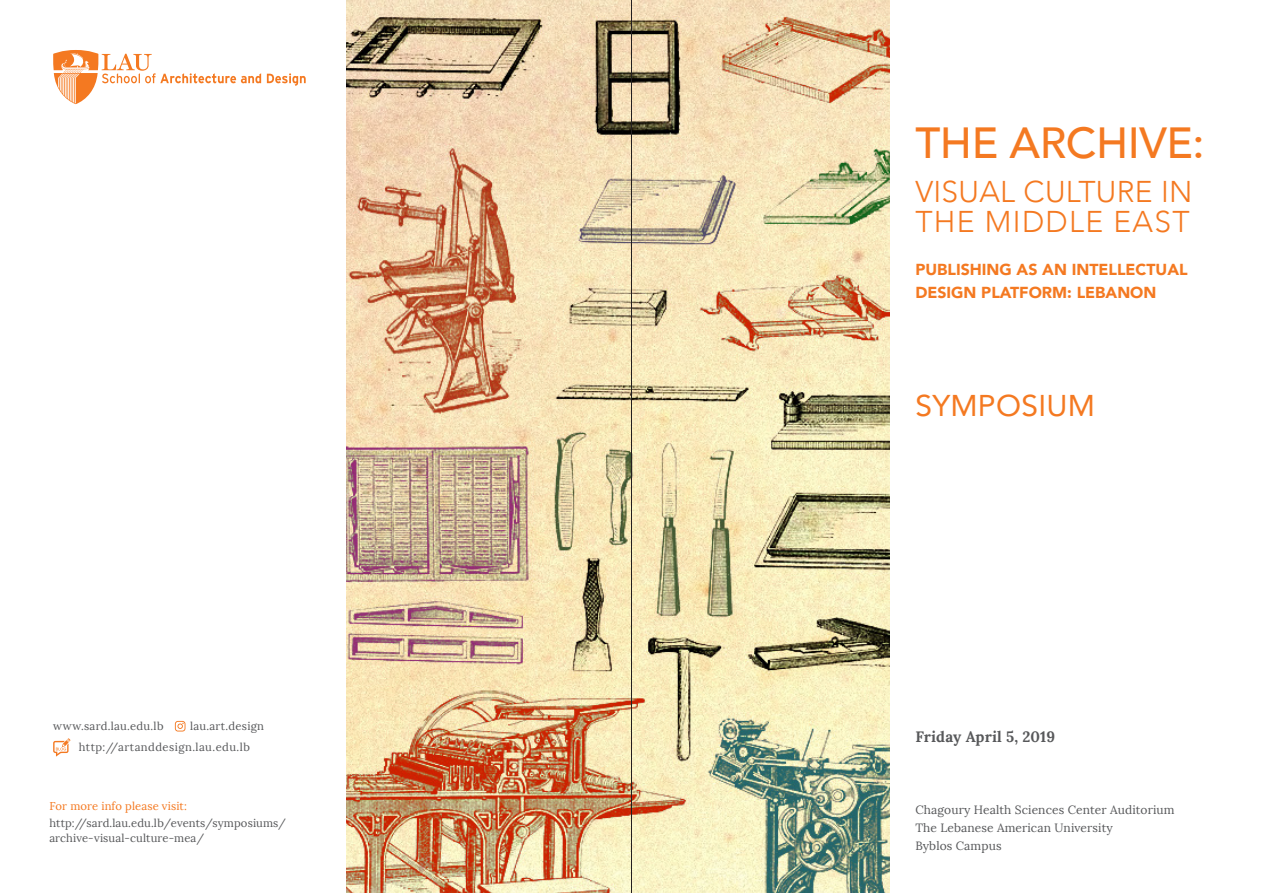
<style>
.page{position:relative;width:1263px;height:893px;background:#fff}
.page>*{position:absolute;margin:0;border:0;box-sizing:border-box;transform-origin:0 0}
.t1{font:500 43.5px "Avenir";letter-spacing:-.01em;color:#f47921}
.t2{font:300 30px/30px "Avenir";letter-spacing:.01em;color:#f47921}
.t3{font:30px "Avenir";letter-spacing:.01em;color:#f47921}
.t4{font:900 15.9px "Avenir";color:#f47921}
.Date{font:700 15px "Lora";letter-spacing:.01em;color:#57585a}
.Place{font:12px/18px "Lora";letter-spacing:.01em;color:#57585a}
.Place-2{font:11.25px/15px "Lora";letter-spacing:.01em;color:#57585a}
.Place-3{font:11.25px "Lora";letter-spacing:.04em;color:#57585a}
.Place-4{font:11.25px "Lora";letter-spacing:.01em;color:#f47921}
</style>
<div class="page">
<svg style="left:53px;top:50px;width:253px;height:54px"></svg>
<svg style="left:172px;top:718px;width:16px;height:16px"></svg>
<svg style="left:175px;top:721px;width:10px;height:10px"></svg>
<img style="left:347px;top:0;width:542px;height:893px">
<hr style="left:631px;top:0;width:1px;height:893px;background:#231f20">
<svg style="left:53px;top:738px;width:17px;height:18px"></svg>
<p class="Place-2" style="left:53px;top:718px;width:112px">www.sard.lau.edu.lb</p>
<p class="Place-2" style="left:190px;top:718px;width:76px">lau.art.design</p>
<p class="Place-3" style="left:79px;top:740px;width:173px">http://artanddesign.lau.edu.lb</p>
<p class="Place-4" style="left:49px;top:799px;width:139px">For more info please visit:</p>
<p class="Place-2" style="left:49px;top:816px;width:238px">http://sard.lau.edu.lb/events/symposiums/ archive-visual-culture-mea/</p>
<p class="t1" style="left:915px;top:106px;width:291px">THE ARCHIVE:</p>
<p class="t2" style="left:915px;top:177px;width:279px">VISUAL CULTURE IN<br>THE MIDDLE EAST</p>
<p class="t4" style="left:915px;top:256px;width:274px">PUBLISHING AS AN INTELLECTUAL</p>
<p class="t4" style="left:915px;top:279px;width:243px">DESIGN PLATFORM: LEBANON</p>
<p class="t3" style="left:915px;top:381px;width:181px">SYMPOSIUM</p>
<p class="Date" style="left:915px;top:727px;width:141px">Friday April 5, 2019</p>
<p class="Place" style="left:915px;top:801px;width:261px">Chagoury Health Sciences Center Auditorium<br>The Lebanese American University<br>Byblos Campus</p>
</div>
